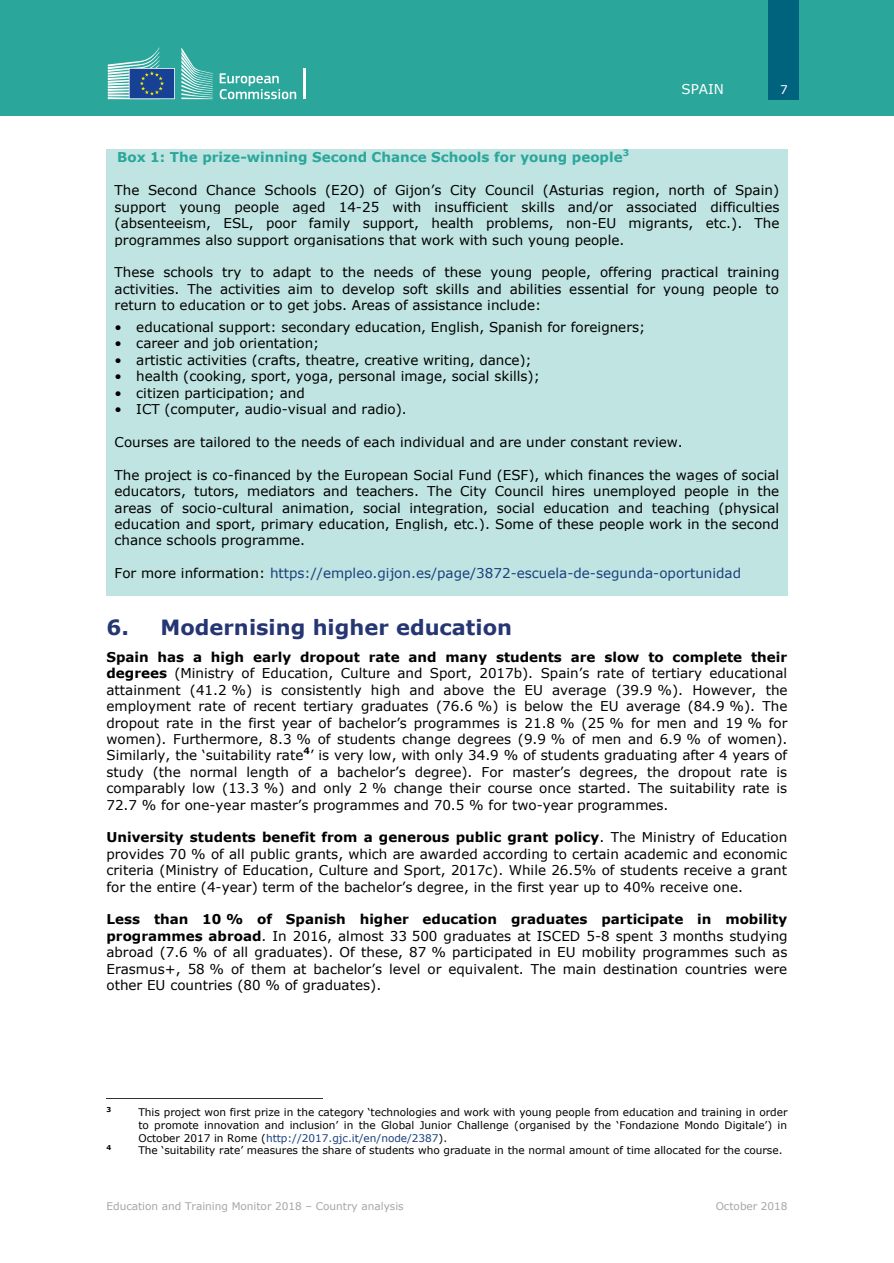
<style>
.page{position:relative;width:894px;height:1263px;background:#fff}
.page>*{position:absolute;margin:0;border:0;box-sizing:border-box;transform-origin:0 0}
.t1{font:700 21px "Verdana";color:#263673}
.t2{font:13.5px/16.4px "Verdana";color:#000;text-align:justify}
.t3{font:13.5px "Verdana";color:#1a3f7c}
.t4{font:700 13.5px "Verdana";color:#2aa69b}
.t5{font:13.5px "Verdana";color:#fff}
.t6{font:12px "Verdana";color:#fff}
.t7{font:10.5px/12.8px "Verdana";color:#000;text-align:justify}
.t8{font:10.5px "Verdana";color:#a6a6a6}
.t9{font:700 6.75px "Verdana";color:#000}
.s1{color:#000}
.s2{font-weight:700}
.s3{color:#1a3f7c}
</style>
<div class="page">
<div style="left:0;top:0;width:893px;height:116px;background:#2aa69b"></div>
<div style="left:767px;top:0;width:31px;height:99px;background:#00637e"></div>
<svg style="left:219px;top:73px;width:77px;height:26px"></svg>
<hr style="left:303px;top:68px;width:2px;height:31px;background:#fff">
<svg style="left:181px;top:47px;width:32px;height:52px"></svg>
<svg style="left:108px;top:47px;width:67px;height:52px"></svg>
<div style="left:106px;top:149px;width:681px;height:16px;background:#bfe4e1"></div>
<div style="left:106px;top:165px;width:681px;height:17px;background:#bfe4e1"></div>
<div style="left:106px;top:182px;width:681px;height:399px;background:#bfe4e1"></div>
<div style="left:106px;top:581px;width:681px;height:15px;background:#bfe4e1"></div>
<hr style="left:106px;top:1098px;width:216px;height:1px;background:#333">
<p class="t5" style="left:681px;top:81px;width:44px">SPAIN</p>
<p class="t6" style="left:779px;top:82px;width:9px">7</p>
<p class="t4" style="left:117px;top:149px;width:513px">Box 1: The prize-winning Second Chance Schools for young people<sup>3</sup></p>
<p class="t2" style="left:114px;top:182px;width:666px">The Second Chance Schools (E2O) of Gijon’s City Council (Asturias region, north of Spain) support young people aged 14-25 with insufficient skills and/or associated difficulties (absenteeism, ESL, poor family support, health problems, non-EU migrants, etc.). The programmes also support organisations that work with such young people.</p>
<p class="t2" style="left:114px;top:264px;width:666px">These schools try to adapt to the needs of these young people, offering practical training activities. The activities aim to develop soft skills and abilities essential for young people to return to education or to get jobs. Areas of assistance include:</p>
<p class="t2" style="left:114px;top:318px;width:532px">• educational support: secondary education, English, Spanish for foreigners;</p>
<p class="t2" style="left:114px;top:335px;width:206px">• career and job orientation;</p>
<p class="t2" style="left:114px;top:351px;width:418px">• artistic activities (crafts, theatre, creative writing, dance);</p>
<p class="t2" style="left:114px;top:368px;width:426px">• health (cooking, sport, yoga, personal image, social skills);</p>
<p class="t2" style="left:114px;top:384px;width:191px">• citizen participation; and</p>
<p class="t2" style="left:114px;top:400px;width:293px">• ICT (computer, audio-visual and radio).</p>
<p class="t2" style="left:114px;top:433px;width:569px">Courses are tailored to the needs of each individual and are under constant review.</p>
<p class="t2" style="left:114px;top:466px;width:666px">The project is co-financed by the European Social Fund (ESF), which finances the wages of social educators, tutors, mediators and teachers. The City Council hires unemployed people in the areas of socio-cultural animation, social integration, social education and teaching (physical education and sport, primary education, English, etc.). Some of these people work in the second chance schools programme.</p>
<p class="t3" style="left:114px;top:565px;width:627px"><span class="s1">For more information:</span> https://empleo.gijon.es/page/3872-escuela-de-segunda-oportunidad</p>
<h1 class="t1" style="left:106px;top:614px;width:407px">6. Modernising higher education</h1>
<p class="t2" style="left:106px;top:648px;width:682px"><span class="s2">Spain has a high early dropout rate and many students are slow to complete their degrees</span> (Ministry of Education, Culture and Sport, 2017b). Spain’s rate of tertiary educational attainment (41.2 %) is consistently high and above the EU average (39.9 %). However, the employment rate of recent tertiary graduates (76.6 %) is below the EU average (84.9 %). The dropout rate in the first year of bachelor’s programmes is 21.8 % (25 % for men and 19 % for women). Furthermore, 8.3 % of students change degrees (9.9 % of men and 6.9 % of women).<br>Similarly, the ‘suitability rate<sup>4</sup>’ is very low, with only 34.9 % of students graduating after 4 years of study (the normal length of a bachelor’s degree). For master’s degrees, the dropout rate is comparably low (13.3 %) and only 2 % change their course once started. The suitability rate is 72.7 % for one-year master’s programmes and 70.5 % for two-year programmes.</p>
<p class="t2" style="left:106px;top:829px;width:682px"><span class="s2">University students benefit from a generous public grant policy</span>. The Ministry of Education provides 70 % of all public grants, which are awarded according to certain academic and economic criteria (Ministry of Education, Culture and Sport, 2017c). While 26.5% of students receive a grant for the entire (4-year) term of the bachelor’s degree, in the first year up to 40% receive one.</p>
<p class="t2" style="left:106px;top:911px;width:682px"><span class="s2">Less than 10 % of Spanish higher education graduates participate in mobility programmes abroad</span>. In 2016, almost 33 500 graduates at ISCED 5-8 spent 3 months studying abroad (7.6 % of all graduates). Of these, 87 % participated in EU mobility programmes such as Erasmus+, 58 % of them at bachelor’s level or equivalent. The main destination countries were other EU countries (80 % of graduates).</p>
<p class="t9" style="left:106px;top:1105px;width:6px">3</p>
<p class="t7" style="left:138px;top:1106px;width:650px">This project won first prize in the category ‘technologies and work with young people from education and training in order to promote innovation and inclusion’ in the Global Junior Challenge (organised by the ‘Fondazione Mondo Digitale’) in October 2017 in Rome (<span class="s3">http://2017.gjc.it/en/node/2387</span>).</p>
<p class="t9" style="left:106px;top:1143px;width:6px">4</p>
<p class="t7" style="left:138px;top:1144px;width:645px">The ‘suitability rate’ measures the share of students who graduate in the normal amount of time allocated for the course.</p>
<p class="t8" style="left:106px;top:1200px;width:299px">Education and Training Monitor 2018 – Country analysis</p>
<p class="t8" style="left:715px;top:1200px;width:73px">October 2018</p>
</div>
